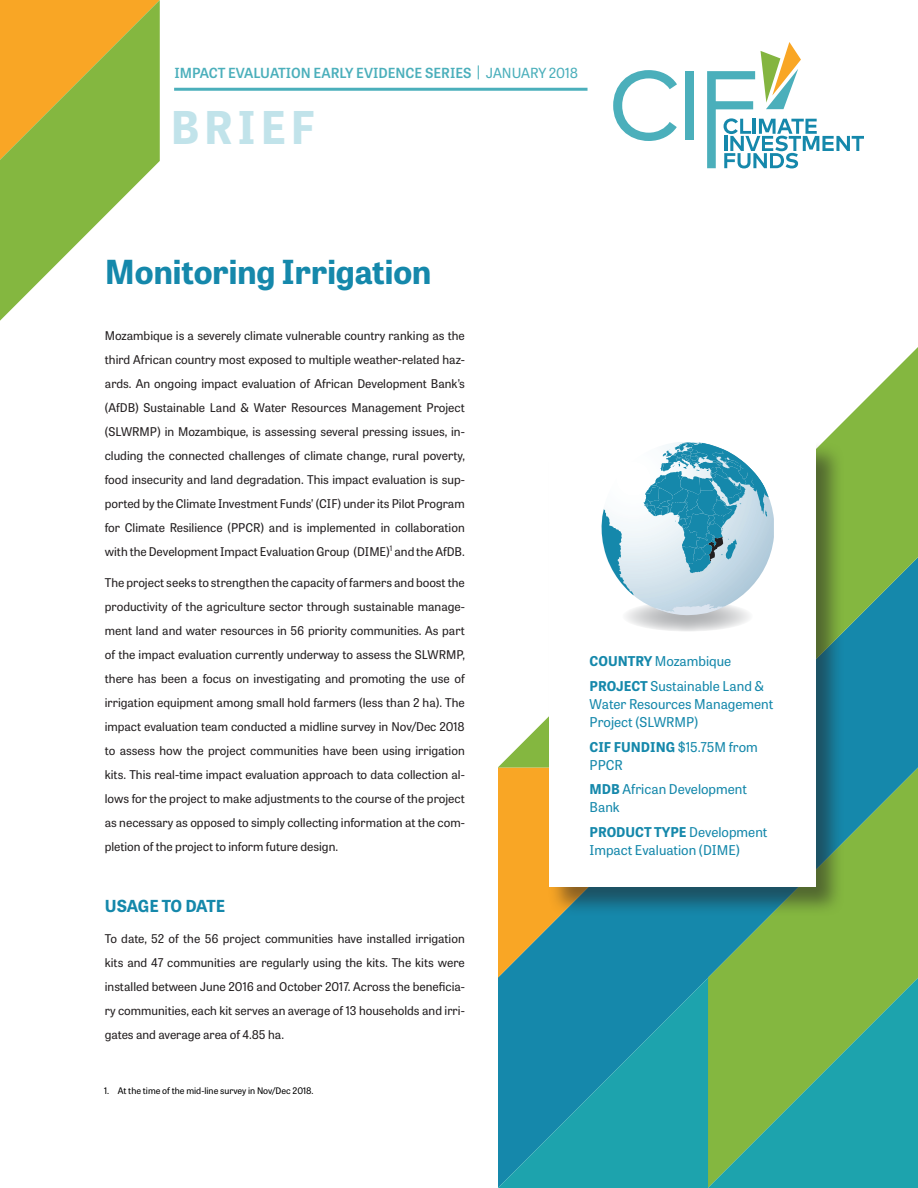
<style>
.page{position:relative;width:918px;height:1188px;background:#fff}
.page>*{position:absolute;margin:0;border:0;box-sizing:border-box;transform-origin:0 0}
.t1{font:700 45px "Tablet Gothic";letter-spacing:.1em;color:#c1e3ea}
.t2{font:700 33px "Tablet Gothic";color:#1588ab}
.t3{font:700 16.5px "Tablet Gothic";letter-spacing:-.015em;color:#1588ab}
.t4{font:600 13.8px "Tablet Gothic";color:#4bafbb}
.t5{font:13.5px/18px "Tablet Gothic";color:#1588ab}
.t6{font:12px/24px "Tablet Gothic";color:#231f20;text-align:justify}
.t7{font:9px "Tablet Gothic";color:#000}
.s1{font-weight:400}
.s2{font-weight:700}
</style>
<div class="page">
<svg style="left:0;top:0;width:160px;height:321px"></svg>
<svg style="left:708px;top:768px;width:210px;height:420px;background:#5bad6a"></svg>
<svg style="left:498px;top:978px;width:210px;height:210px;background:#1b97ac"></svg>
<svg style="left:498px;top:768px;width:210px;height:210px;background:#7e956c"></svg>
<svg style="left:498px;top:347px;width:420px;height:421px"></svg>
<div style="left:548px;top:442px;width:297px;height:475px;background:#231f20;opacity:.52"></div>
<div style="left:549px;top:442px;width:266px;height:445px;background:#fff"></div>
<svg style="left:622px;top:601px;width:131px;height:31px"></svg>
<svg style="left:601px;top:442px;width:173px;height:174px"></svg>
<svg style="left:613px;top:70px;width:64px;height:71px"></svg>
<div style="left:685px;top:71px;width:8px;height:69px;background:#4bafbb"></div>
<svg style="left:707px;top:42px;width:157px;height:126px"></svg>
<hr style="left:174px;top:88px;width:414px;height:3px;background:#4bafbb">
<p class="t4" style="left:175px;top:63px;width:405px">IMPACT EVALUATION EARLY EVIDENCE SERIES <span class="s1">| JANUARY 2018</span></p>
<h1 class="t1" style="left:170px;top:95px;width:146px">BRIEF</h1>
<h2 class="t2" style="left:105px;top:248px;width:328px">Monitoring Irrigation</h2>
<p class="t6" style="left:105px;top:323px;width:362px">Mozambique is a severely climate vulnerable country ranking as the third African country most exposed to multiple weather-related haz&shy;ards. An ongoing impact evaluation of African Development Bank’s (AfDB) Sustainable Land &amp; Water Resources Management Project (SLWRMP) in Mozambique, is assessing several pressing issues, in&shy;cluding the connected challenges of climate change, rural poverty, food insecurity and land degradation. This impact evaluation is sup&shy;ported by the Climate Investment Funds’ (CIF) under its Pilot Program for Climate Resilience (PPCR) and is implemented in collaboration with the Development Impact Evaluation Group (DIME)<sup>1</sup> and the AfDB.</p>
<p class="t6" style="left:105px;top:570px;width:362px">The project seeks to strengthen the capacity of farmers and boost the productivity of the agriculture sector through sustainable manage&shy;ment land and water resources in 56 priority communities. As part of the impact evaluation currently underway to assess the SLWRMP, there has been a focus on investigating and promoting the use of irrigation equipment among small hold farmers (less than 2 ha). The impact evaluation team conducted a midline survey in Nov/Dec 2018 to assess how the project communities have been using irrigation kits. This real-time impact evaluation approach to data collection al&shy;lows for the project to make adjustments to the course of the project as necessary as opposed to simply collecting information at the com&shy;pletion of the project to inform future design.</p>
<h3 class="t3" style="left:105px;top:894px;width:122px">USAGE TO DATE</h3>
<p class="t6" style="left:105px;top:926px;width:362px">To date, 52 of the 56 project communities have installed irrigation kits and 47 communities are regularly using the kits. The kits were installed between June 2016 and October 2017. Across the beneficia&shy;ry communities, each kit serves an average of 13 households and irri&shy;gates and average area of 4.85 ha.</p>
<p class="t7" style="left:104px;top:1084px;width:211px">1. At the time of the mid-line survey in Nov/Dec 2018.</p>
<p class="t5" style="left:590px;top:648px;width:176px;line-height:24.8px"><span class="s2">COUNTRY</span> Mozambique<br><span class="s2">PROJECT</span> Sustainable Land &amp;</p>
<p class="t5" style="left:590px;top:694px;width:185px">Water Resources Management<br>Project (SLWRMP)</p>
<p class="t5" style="left:590px;top:737px;width:170px"><span class="s2">CIF FUNDING</span> $15.75M from<br>PPCR</p>
<p class="t5" style="left:590px;top:780px;width:159px"><span class="s2">MDB</span> African Development<br>Bank</p>
<p class="t5" style="left:590px;top:823px;width:179px"><span class="s2">PRODUCT TYPE</span> Development<br>Impact Evaluation (DIME)</p>
</div>
